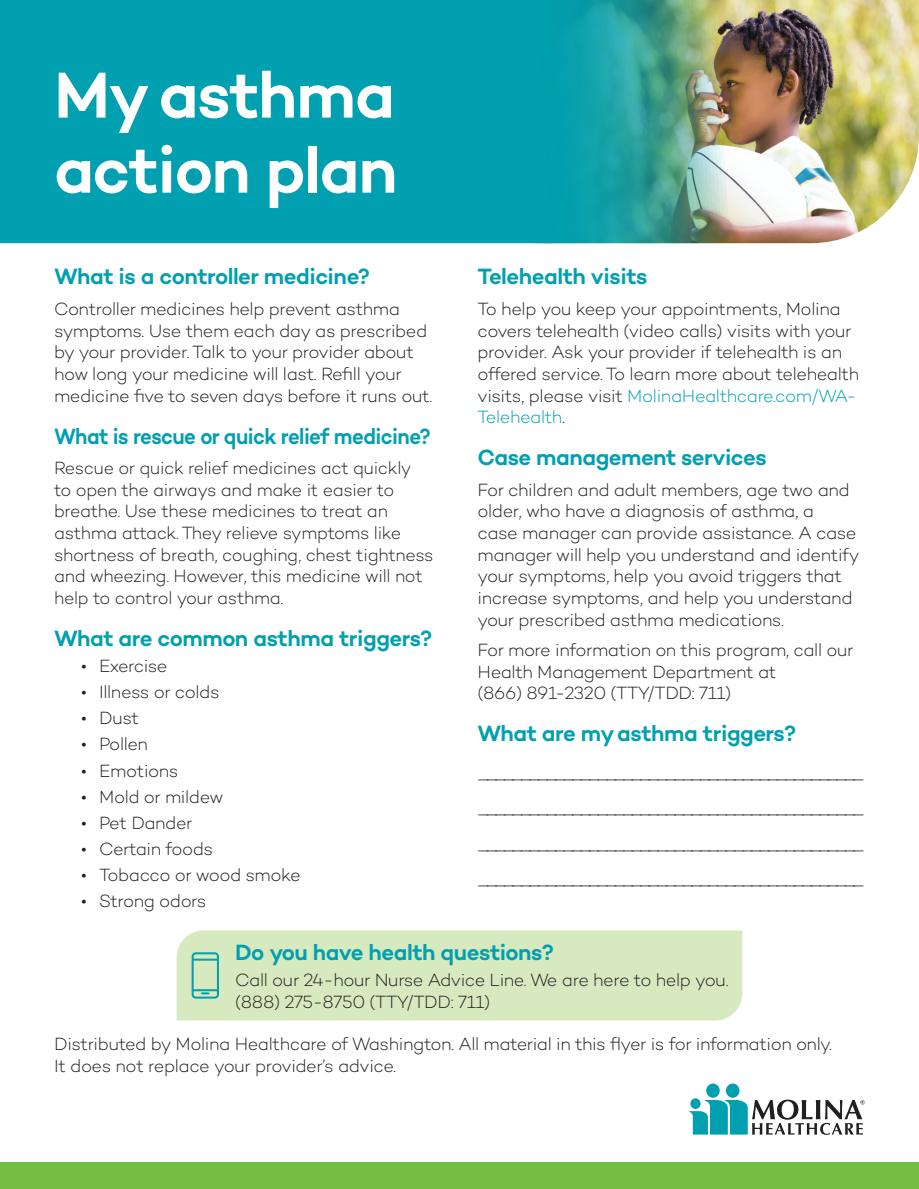
<style>
.page{position:relative;width:919px;height:1189px;background:#fff}
.page>*{position:absolute;margin:0;border:0;box-sizing:border-box;transform-origin:0 0}
.t1{font:600 66px/75px "Campton";letter-spacing:-.02em;color:#fff}
.t2{font:600 22.5px "Campton";letter-spacing:-.025em;color:#00a0b0}
.t3{font:600 22.5px "Campton";letter-spacing:-.025em;color:#00a0b0;scale:.92 1}
.t4{font:300 18px/21.6px "Campton";letter-spacing:-.025em;color:#231f20}
.s1{color:#00a0b0}
</style>
<div class="page">
<div style="left:0;top:1161px;width:918px;height:27px;background:#75bd43"></div>
<img style="left:0;top:0;width:918px;height:243px">
<div style="left:176px;top:930px;width:566px;height:90px;background:#d7e9bf"></div>
<div style="left:725px;top:1083px;width:14px;height:14px;background:#00a0b0;border-radius:50%"></div>
<div style="left:705px;top:1083px;width:14px;height:14px;background:#00a0b0;border-radius:50%"></div>
<svg style="left:688px;top:1099px;width:176px;height:35px"></svg>
<div style="left:690px;top:1097px;width:10px;height:11px;background:#00a0b0;border-radius:50%"></div>
<svg style="left:191px;top:952px;width:28px;height:46px"></svg>
<h1 class="t1" style="left:54px;top:56px;width:345px">My asthma action plan</h1>
<h2 class="t2" style="left:54px;top:262px;width:317px">What is a controller medicine?</h2>
<p class="t4" style="left:54px;top:298px;width:380px">Controller medicines help prevent asthma symptoms. Use them each day as prescribed by your provider. Talk to your provider about how long your medicine will last. Refill your medicine five to seven days before it runs out.</p>
<h2 class="t3" style="left:54px;top:421px;width:410px">What is rescue or quick relief medicine?</h2>
<p class="t4" style="left:54px;top:457px;width:381px">Rescue or quick relief medicines act quickly<br>to open the airways and make it easier to breathe. Use these medicines to treat an asthma attack. They relieve symptoms like shortness of breath, coughing, chest tightness and wheezing. However, this medicine will not help to control your asthma.</p>
<h2 class="t2" style="left:54px;top:623px;width:379px">What are common asthma triggers?</h2>
<p class="t4" style="left:81px;top:654px;width:88px">• Exercise</p>
<p class="t4" style="left:81px;top:680px;width:140px">• Illness or colds</p>
<p class="t4" style="left:81px;top:706px;width:60px">• Dust</p>
<p class="t4" style="left:81px;top:733px;width:68px">• Pollen</p>
<p class="t4" style="left:81px;top:759px;width:99px">• Emotions</p>
<p class="t4" style="left:81px;top:785px;width:144px">• Mold or mildew</p>
<p class="t4" style="left:81px;top:811px;width:113px">• Pet Dander</p>
<p class="t4" style="left:81px;top:837px;width:133px">• Certain foods</p>
<p class="t4" style="left:81px;top:863px;width:221px">• Tobacco or wood smoke</p>
<p class="t4" style="left:81px;top:889px;width:127px">• Strong odors</p>
<h2 class="t2" style="left:477px;top:262px;width:171px">Telehealth visits</h2>
<p class="t4" style="left:477px;top:298px;width:383px">To help you keep your appointments, Molina covers telehealth (video calls) visits with your provider. Ask your provider if telehealth is an offered service. To learn more about telehealth visits, please visit <span class="s1">MolinaHealthcare.com/WA-Telehealth</span>.</p>
<h2 class="t2" style="left:477px;top:443px;width:291px">Case management services</h2>
<p class="t4" style="left:477px;top:478px;width:383px">For children and adult members, age two and older, who have a diagnosis of asthma, a<br>case manager can provide assistance. A case manager will help you understand and identify your symptoms, help you avoid triggers that increase symptoms, and help you understand your prescribed asthma medications.</p>
<p class="t4" style="left:477px;top:638px;width:377px">For more information on this program, call our<br>Health Management Department at<br>(866) 891-2320 (TTY/TDD: 711)</p>
<h2 class="t2" style="left:477px;top:719px;width:320px">What are my asthma triggers?</h2>
<p class="t4" style="left:477px;top:752px;width:388px;line-height:35.4px;text-align:justify">_____________________________________________ _____________________________________________ _____________________________________________ _____________________________________________</p>
<h2 class="t2" style="left:235px;top:937px;width:320px">Do you have health questions?</h2>
<p class="t4" style="left:235px;top:968px;width:494px">Call our 24-hour Nurse Advice Line. We are here to help you. (888) 275-8750 (TTY/TDD: 711)</p>
<p class="t4" style="left:54px;top:1032px;width:779px">Distributed by Molina Healthcare of Washington. All material in this flyer is for information only.<br>It does not replace your provider’s advice.</p>
</div>
